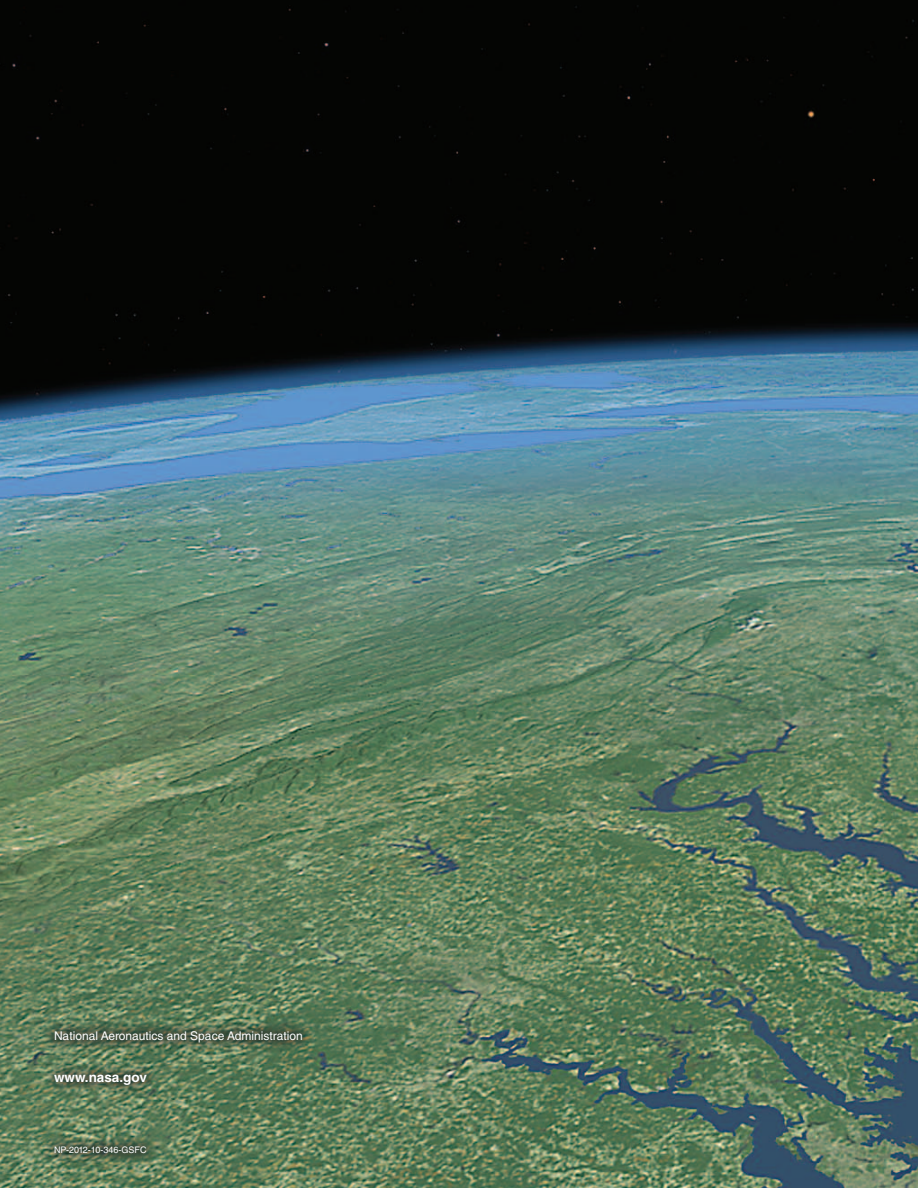
<style>
.page{position:relative;width:918px;height:1188px;background:#fff}
.page>*{position:absolute;margin:0;border:0;box-sizing:border-box;transform-origin:0 0}
.t1{font:700 13.5px "Helvetica LT Std";color:#fff}
.t2{font:12px "Helvetica LT Std";color:#fff}
.t3{font:9px "Helvetica LT Std";color:#fff}
</style>
<div class="page">
<img style="left:0;top:0;width:918px;height:1188px">
<div style="left:42px;top:1019px;width:272px;height:146px;background:#231f20;opacity:.65"></div>
<p class="t2" style="left:54px;top:1028px;width:250px">National Aeronautics and Space Administration</p>
<p class="t1" style="left:54px;top:1069px;width:94px">www.nasa.gov</p>
<p class="t3" style="left:54px;top:1144px;width:94px">NP-2012-10-346-GSFC</p>
</div>
